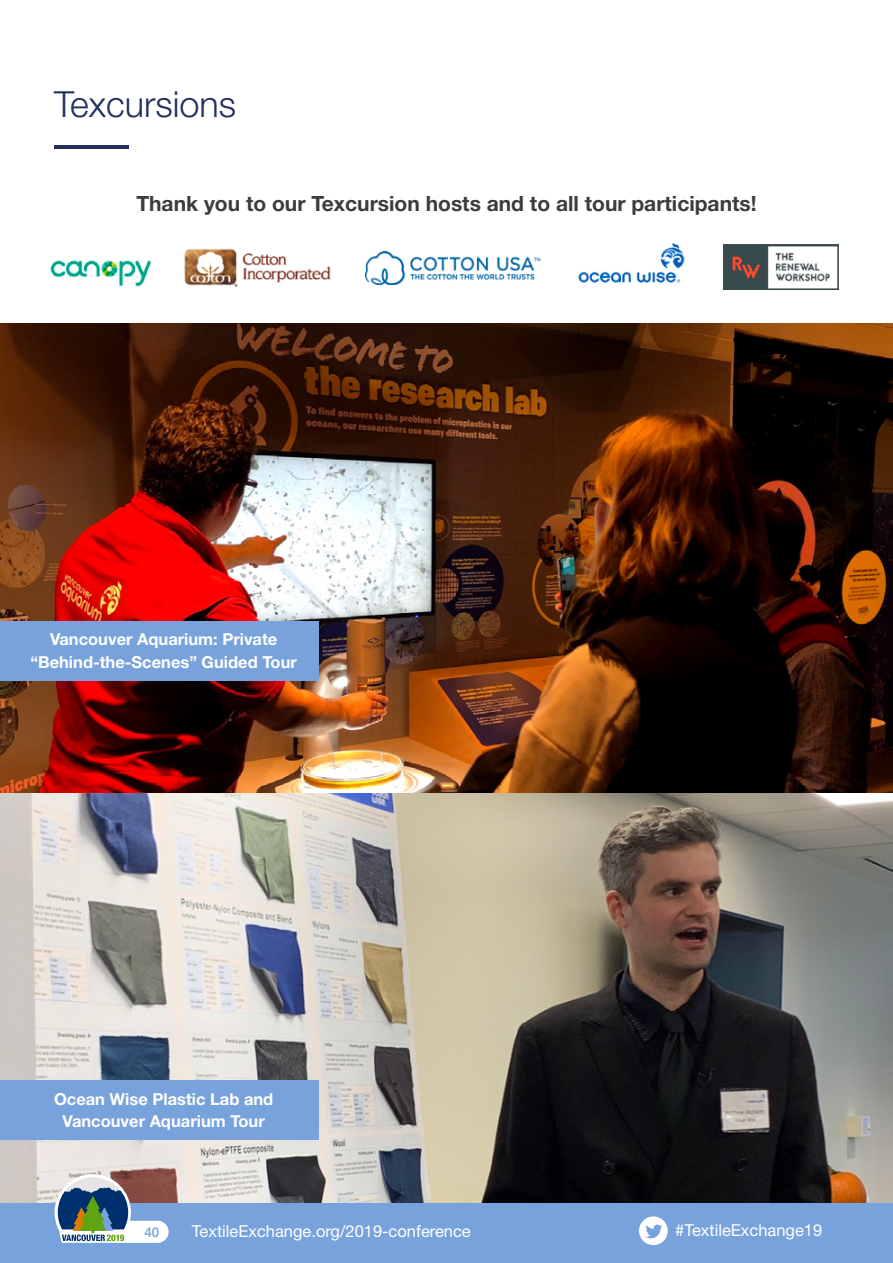
<style>
.page{position:relative;width:893px;height:1263px;background:#fff}
.page>*{position:absolute;margin:0;border:0;box-sizing:border-box;transform-origin:0 0}
.t1{font:300 36px "Helvetica Neue LT Std";color:#21305d}
.t2{font:700 21px "Helvetica Neue LT Std";color:#3c3c3b}
.t3{font:700 16.5px/22.5px "Helvetica Neue LT Std";color:#fff;text-align:center}
.t4{font:16.5px "Helvetica Neue LT Std";color:#fff}
.t5{font:500 13.5px "Helvetica Neue LT Std";color:#77a2dc}
</style>
<div class="page">
<img style="left:0;top:323px;width:893px;height:880px">
<hr style="left:54px;top:145px;width:75px;height:3px;background:#21305d">
<div style="left:0;top:1080px;width:319px;height:60px;background:#77a2dc"></div>
<div style="left:0;top:621px;width:319px;height:59px;background:#77a2dc"></div>
<img style="left:50px;top:260px;width:101px;height:27px">
<img style="left:723px;top:244px;width:116px;height:45px">
<img style="left:184px;top:248px;width:147px;height:40px">
<img style="left:366px;top:252px;width:174px;height:32px">
<img style="left:578px;top:242px;width:107px;height:41px">
<div style="left:0;top:1203px;width:893px;height:60px;background:#77a2dc"></div>
<svg style="left:639px;top:1216px;width:29px;height:29px"></svg>
<svg style="left:55px;top:1174px;width:114px;height:69px;background:#869199"></svg>
<h1 class="t1" style="left:54px;top:82px;width:184px">Texcursions</h1>
<p class="t2" style="left:136px;top:190px;width:622px">Thank you to our Texcursion hosts and to all tour participants!</p>
<p class="t3" style="left:30px;top:628px;width:268px">Vancouver Aquarium: Private “Behind-the-Scenes” Guided Tour</p>
<p class="t3" style="left:54px;top:1087px;width:221px">Ocean Wise Plastic Lab and<br>Vancouver Aquarium Tour</p>
<p class="t5" style="left:144px;top:1224px;width:17px">40</p>
<p class="t4" style="left:192px;top:1221px;width:280px">TextileExchange.org/2019-conference</p>
<p class="t4" style="left:675px;top:1220px;width:148px">#TextileExchange19</p>
</div>
